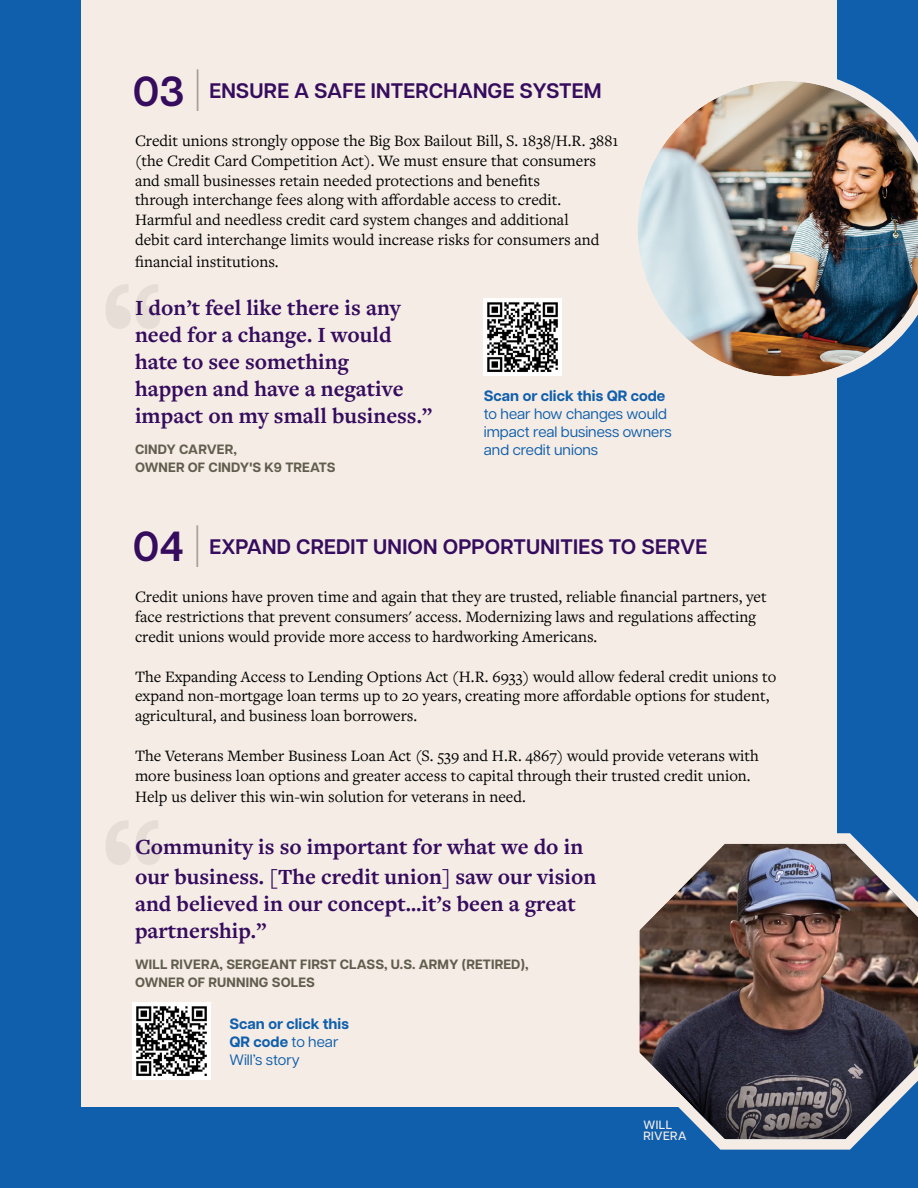
<style>
.page{position:relative;width:918px;height:1188px;background:#105fad}
.page>*{position:absolute;margin:0;border:0;box-sizing:border-box;transform-origin:0 0}
.t1{font:600 42px "Articulat CF";color:#360c5e}
.t2{font:700 22.5px/27px "Freight Text Pro";color:#360c5e}
.t3{font:600 21px "Articulat CF";letter-spacing:.01em;color:#360c5e}
.t4{font:16.5px/19.8px "Freight Text Pro";color:#000}
.t5{font:15px/18px "Articulat CF";color:#105fad}
.t6{font:700 15px/18px "Articulat CF";color:#105fad}
.t7{font:700 13.5px/18px "Articulat CF";letter-spacing:.01em;color:#625e4f}
.t8{font:500 12px/11.4px "Articulat CF";letter-spacing:.04em;color:#f5ede5}
.s1{font-weight:200;color:#a29d93}
.s2{font-size:42px}
.s3{font-weight:200;font-size:42px;color:#a29d93}
.s4{font-weight:400}
</style>
<div class="page">
<div style="left:81px;top:0;width:756px;height:1107px;background:#f5ede5"></div>
<svg style="left:106px;top:284px;width:54px;height:45px"></svg>
<svg style="left:106px;top:820px;width:54px;height:45px"></svg>
<img style="left:638px;top:79px;width:280px;height:299px">
<img style="left:639px;top:833px;width:279px;height:317px">
<img style="left:484px;top:298px;width:77px;height:78px">
<img style="left:133px;top:1002px;width:77px;height:78px">
<h1 class="t1" style="left:133px;top:60px;width:70px">03 <span class="s1">|</span></h1>
<p class="t3" style="left:209px;top:75px;width:394px">ENSURE A SAFE INTERCHANGE SYSTEM</p>
<p class="t4" style="left:135px;top:130px;width:485px">Credit unions strongly oppose the Big Box Bailout Bill, S. 1838/H.R. 3881 (the Credit Card Competition Act). We must ensure that consumers and small businesses retain needed protections and benefits<br>through interchange fees along with affordable access to credit.<br>Harmful and needless credit card system changes and additional<br>debit card interchange limits would increase risks for consumers and</p>
<p class="t4" style="left:135px;top:251px;width:145px">financial institutions.</p>
<h2 class="t2" style="left:135px;top:294px;width:299px">I don’t feel like there is any need for a change. I would hate to see something<br>happen and have a negative impact on my small business.”</h2>
<p class="t7" style="left:135px;top:440px;width:202px">CINDY CARVER,<br>OWNER OF CINDY'S K9 TREATS</p>
<p class="t6" style="left:484px;top:386px;width:183px">Scan or click this QR code</p>
<p class="t5" style="left:484px;top:404px;width:189px">to hear how changes would impact real business owners and credit unions</p>
<p class="t3" style="left:133px;top:532px;width:576px"><span class="s2">04</span> <span class="s3">|</span> EXPAND CREDIT UNION OPPORTUNITIES TO SERVE</p>
<p class="t4" style="left:135px;top:587px;width:633px">Credit unions have proven time and again that they are trusted, reliable financial partners, yet face restrictions that prevent consumers' access. Modernizing laws and regulations affecting credit unions would provide more access to hardworking Americans.</p>
<p class="t4" style="left:135px;top:666px;width:643px">The Expanding Access to Lending Options Act (H.R. 6933) would allow federal credit unions to expand non-mortgage loan terms up to 20 years, creating more affordable options for student, agricultural, and business loan borrowers.</p>
<p class="t4" style="left:135px;top:745px;width:625px">The Veterans Member Business Loan Act (S. 539 and H.R. 4867) would provide veterans with more business loan options and greater access to capital through their trusted credit union.</p>
<p class="t4" style="left:135px;top:786px;width:392px">Help us deliver this win-win solution for veterans in need.</p>
<h2 class="t2" style="left:135px;top:831px;width:463px;line-height:30px">Community is so important for what we do in our business. [The credit union] saw our vision</h2>
<h2 class="t2" style="left:135px;top:889px;width:442px">and believed in our concept…it’s been a great partnership.”</h2>
<p class="t7" style="left:135px;top:955px;width:395px">WILL RIVERA, SERGEANT FIRST CLASS, U.S. ARMY (RETIRED),<br>OWNER OF RUNNING SOLES</p>
<p class="t6" style="left:230px;top:1014px;width:121px">Scan or click this<br>QR code <span class="s4">to hear<br>Will’s story</span></p>
<p class="t8" style="left:643px;top:1119px;width:45px">WILL<br>RIVERA</p>
</div>
